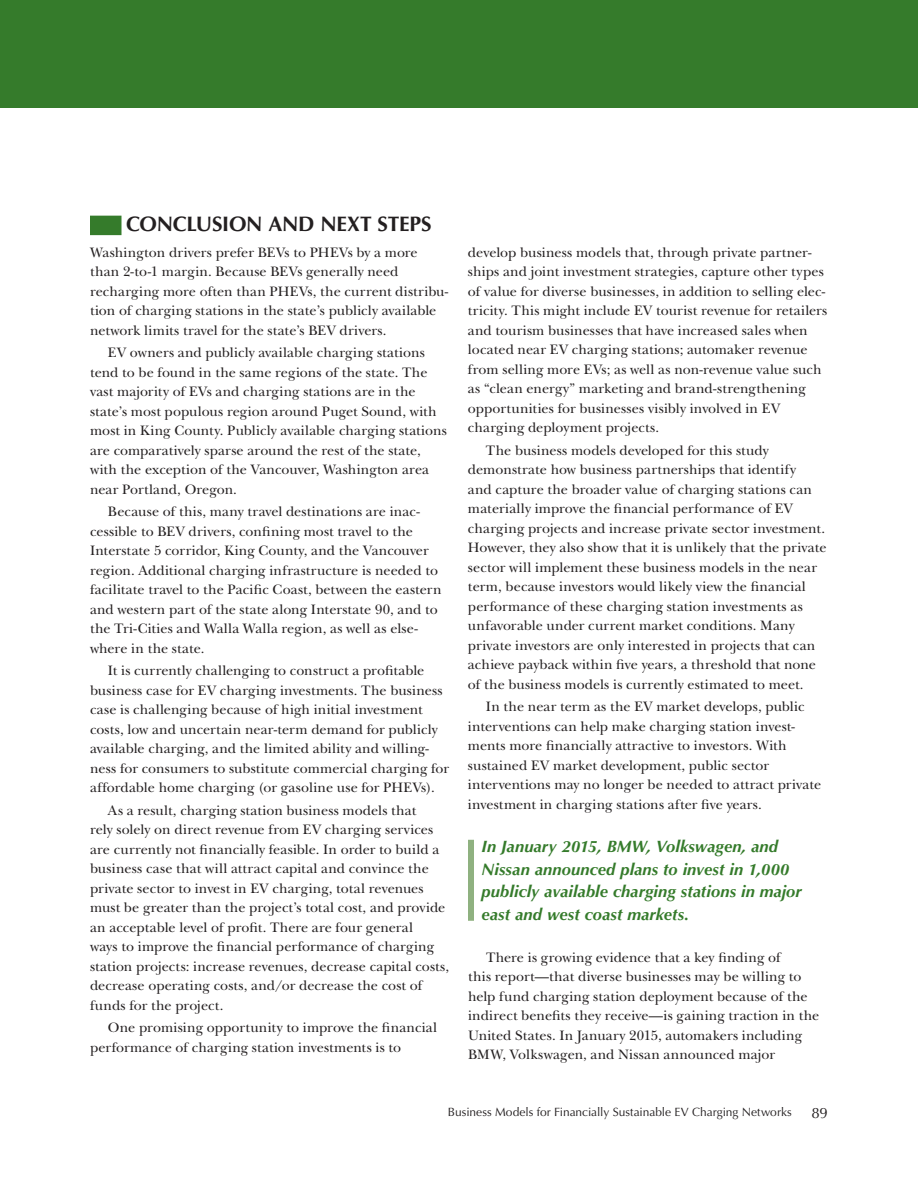
<style>
.page{position:relative;width:918px;height:1188px;background:#fff}
.page>*{position:absolute;margin:0;border:0;box-sizing:border-box;transform-origin:0 0}
.t1{font:700 21px "Optima LT Std";letter-spacing:-.015em;color:#231f20}
.t2{font:italic 700 16.5px/22.5px "Optima LT Std";letter-spacing:.005em;color:#357b2b}
.t3{font:15px "Optima LT Std";color:#231f20}
.t4{font:14.25px/19.5px "New Baskerville Std";letter-spacing:.005em;color:#231f20}
.t5{font:12px "Optima LT Std";letter-spacing:-.005em;color:#231f20}
</style>
<div class="page">
<div style="left:0;top:0;width:918px;height:108px;background:#357b2b"></div>
<div style="left:90px;top:216px;width:32px;height:19px;background:#357b2b"></div>
<div style="left:468px;top:840px;width:6px;height:81px;background:#8fb180"></div>
<h1 class="t1" style="left:126px;top:212px;width:307px">CONCLUSION AND NEXT STEPS</h1>
<p class="t4" style="left:90px;top:243px;width:360px">Washington drivers prefer BEVs to PHEVs by a more than 2-to-1 margin. Because BEVs generally need recharging more often than PHEVs, the current distribu&shy;tion of charging stations in the state’s publicly available network limits travel for the state’s BEV drivers.</p>
<p class="t4" style="left:90px;top:343px;width:358px;text-indent:18px">EV owners and publicly available charging stations tend to be found in the same regions of the state. The vast majority of EVs and charging stations are in the state’s most populous region around Puget Sound, with most in King County. Publicly available charging stations are comparatively sparse around the rest of the state, with the exception of the Vancouver, Washington area near Portland, Oregon.</p>
<p class="t4" style="left:90px;top:502px;width:353px;text-indent:18px">Because of this, many travel destinations are inac&shy;cessible to BEV drivers, confining most travel to the Interstate 5 corridor, King County, and the Vancouver region. Additional charging infrastructure is needed to facilitate travel to the Pacific Coast, between the eastern and western part of the state along Interstate 90, and to the Tri-Cities and Walla Walla region, as well as else&shy;where in the state.</p>
<p class="t4" style="left:90px;top:661px;width:361px;text-indent:18px">It is currently challenging to construct a profitable business case for EV charging investments. The business case is challenging because of high initial investment costs, low and uncertain near-term demand for publicly available charging, and the limited ability and willing&shy;ness for consumers to substitute commercial charging for affordable home charging (or gasoline use for PHEVs).</p>
<p class="t4" style="left:90px;top:800px;width:361px;text-indent:18px">As a result, charging station business models that<br>rely solely on direct revenue from EV charging services are currently not financially feasible. In order to build a business case that will attract capital and convince the private sector to invest in EV charging, total revenues must be greater than the project’s total cost, and provide an acceptable level of profit. There are four general<br>ways to improve the financial performance of charging station projects: increase revenues, decrease capital costs, decrease operating costs, and/or decrease the cost of funds for the project.</p>
<p class="t4" style="left:90px;top:1018px;width:349px;text-indent:18px">One promising opportunity to improve the financial performance of charging station investments is to</p>
<p class="t4" style="left:468px;top:242px;width:361px">develop business models that, through private partner&shy;ships and joint investment strategies, capture other types of value for diverse businesses, in addition to selling elec&shy;tricity. This might include EV tourist revenue for retailers and tourism businesses that have increased sales when located near EV charging stations; automaker revenue from selling more EVs; as well as non-revenue value such as “clean energy” marketing and brand-strengthening opportunities for businesses visibly involved in EV charging deployment projects.</p>
<p class="t4" style="left:468px;top:440px;width:360px;text-indent:18px">The business models developed for this study demonstrate how business partnerships that identify<br>and capture the broader value of charging stations can materially improve the financial performance of EV charging projects and increase private sector investment.<br>However, they also show that it is unlikely that the private sector will implement these business models in the near term, because investors would likely view the financial performance of these charging station investments as unfavorable under current market conditions. Many private investors are only interested in projects that can achieve payback within five years, a threshold that none of the business models is currently estimated to meet.</p>
<p class="t4" style="left:468px;top:697px;width:355px;text-indent:18px">In the near term as the EV market develops, public interventions can help make charging station invest&shy;ments more financially attractive to investors. With sustained EV market development, public sector interventions may no longer be needed to attract private investment in charging stations after five years.</p>
<p class="t2" style="left:482px;top:836px;width:322px">In January 2015, BMW, Volkswagen, and Nissan announced plans to invest in 1,000 publicly available charging stations in major east and west coast markets.</p>
<p class="t4" style="left:468px;top:948px;width:353px;text-indent:18px">There is growing evidence that a key finding of<br>this report—that diverse businesses may be willing to help fund charging station deployment because of the indirect benefits they receive—is gaining traction in the United States. In January 2015, automakers including BMW, Volkswagen, and Nissan announced major</p>
<p class="t5" style="left:448px;top:1105px;width:346px">Business Models for Financially Sustainable EV Charging Networks</p>
<p class="t3" style="left:812px;top:1104px;width:18px">89</p>
</div>
